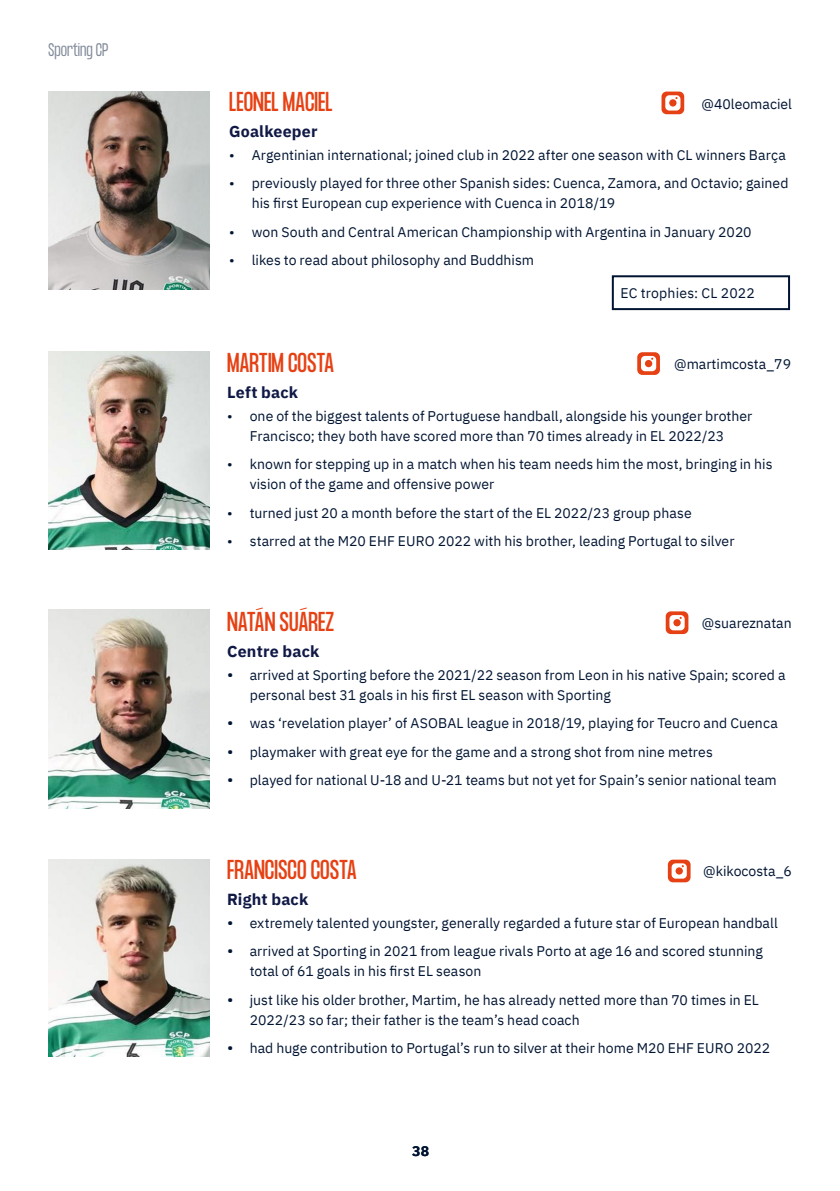
<style>
.page{position:relative;width:840px;height:1191px;background:#fff}
.page>*{position:absolute;margin:0;border:0;box-sizing:border-box;transform-origin:0 0}
.player_name{font:24px "Formula Condensed";color:#e64114}
.Sub_head_1{font:700 16px "IBM Plex Sans";letter-spacing:.01em;color:#101845}
.t1{font:300 16px "Formula Condensed";color:#001432}
.Body{font:14px/20px "IBM Plex Sans";letter-spacing:.005em;color:#001432}
.t2{font:700 14px "IBM Plex Sans";color:#001432}
.s1{font-size:16px}
</style>
<div class="page">
<svg style="left:637px;top:352px;width:22px;height:23px"></svg>
<svg style="left:665px;top:611px;width:23px;height:23px"></svg>
<svg style="left:667px;top:859px;width:23px;height:23px"></svg>
<div style="left:611px;top:275px;width:178px;height:35px;border:2px solid #001432"></div>
<svg style="left:661px;top:92px;width:22px;height:22px"></svg>
<img style="left:48px;top:92px;width:161px;height:197px">
<img style="left:48px;top:352px;width:161px;height:197px">
<img style="left:48px;top:609px;width:161px;height:199px">
<img style="left:48px;top:859px;width:161px;height:197px">
<p class="t1" style="left:48px;top:40px;width:62px">Sporting CP</p>
<p class="player_name" style="left:229px;top:87px;width:105px">LEONEL MACIEL</p>
<p class="Sub_head_1" style="left:229px;top:119px;width:90px">Goalkeeper</p>
<p class="Body" style="left:229px;top:144px;width:558px">• Argentinian international; joined club in 2022 after one season with CL winners Barça</p>
<p class="Body" style="left:251px;top:172px;width:538px;text-indent:-23px">• previously played for three other Spanish sides: Cuenca, Zamora, and Octavio; gained his first European cup experience with Cuenca in 2018/19</p>
<p class="Body" style="left:229px;top:221px;width:524px">• won South and Central American Championship with Argentina in January 2020</p>
<p class="Body" style="left:229px;top:249px;width:306px">• likes to read about philosophy and Buddhism</p>
<p class="Body" style="left:701px;top:92px;width:92px">@40leomaciel</p>
<p class="Body" style="left:620px;top:282px;width:136px">EC trophies: CL 2022</p>
<p class="player_name" style="left:227px;top:348px;width:109px">MARTIM COSTA</p>
<p class="Sub_head_1" style="left:227px;top:379px;width:73px">Left back</p>
<p class="Body" style="left:227px;top:404px;width:526px;text-align:center">• one of the biggest talents of Portuguese handball, alongside his younger brother<br>Francisco; they both have scored more than 70 times already in EL 2022/23</p>
<p class="Body" style="left:249px;top:453px;width:524px;text-indent:-23px">• known for stepping up in a match when his team needs him the most, bringing in his vision of the game and offensive power</p>
<p class="Body" style="left:227px;top:501px;width:466px">• turned just 20 a month before the start of the EL 2022/23 group phase</p>
<p class="Body" style="left:227px;top:530px;width:508px">• starred at the M20 EHF EURO 2022 with his brother, leading Portugal to silver</p>
<p class="Body" style="left:673px;top:353px;width:118px">@martimcosta_79</p>
<p class="player_name" style="left:227px;top:607px;width:109px">NATÁN SUÁREZ</p>
<p class="Sub_head_1" style="left:227px;top:638px;width:94px">Centre back</p>
<p class="Body" style="left:249px;top:663px;width:537px;text-indent:-23px"><span class="s1">•</span> arrived at Sporting before the 2021/22 season from Leon in his native Spain; scored a personal best 31 goals in his first EL season with Sporting</p>
<p class="Body" style="left:227px;top:712px;width:552px"><span class="s1">•</span> was ‘revelation player’ of ASOBAL league in 2018/19, playing for Teucro and Cuenca</p>
<p class="Body" style="left:227px;top:740px;width:487px"><span class="s1">•</span> playmaker with great eye for the game and a strong shot from nine metres</p>
<p class="Body" style="left:227px;top:769px;width:551px"><span class="s1">•</span> played for national U-18 and U-21 teams but not yet for Spain’s senior national team</p>
<p class="Body" style="left:701px;top:612px;width:91px">@suareznatan</p>
<p class="player_name" style="left:227px;top:855px;width:131px">FRANCISCO COSTA</p>
<p class="Sub_head_1" style="left:227px;top:886px;width:83px">Right back</p>
<p class="Body" style="left:227px;top:911px;width:552px"><span class="s1">•</span> extremely talented youngster, generally regarded a future star of European handball</p>
<p class="Body" style="left:249px;top:940px;width:514px;text-indent:-23px"><span class="s1">•</span> arrived at Sporting in 2021 from league rivals Porto at age 16 and scored stunning total of 61 goals in his first EL season</p>
<p class="Body" style="left:249px;top:988px;width:510px;text-indent:-23px"><span class="s1">•</span> just like his older brother, Martim, he has already netted more than 70 times in EL<br>2022/23 so far; their father is the team’s head coach</p>
<p class="Body" style="left:227px;top:1037px;width:544px"><span class="s1">•</span> had huge contribution to Portugal’s run to silver at their home M20 EHF EURO 2022</p>
<p class="Body" style="left:702px;top:860px;width:90px">@kikocosta_6</p>
<p class="t2" style="left:412px;top:1139px;width:19px">38</p>
</div>
